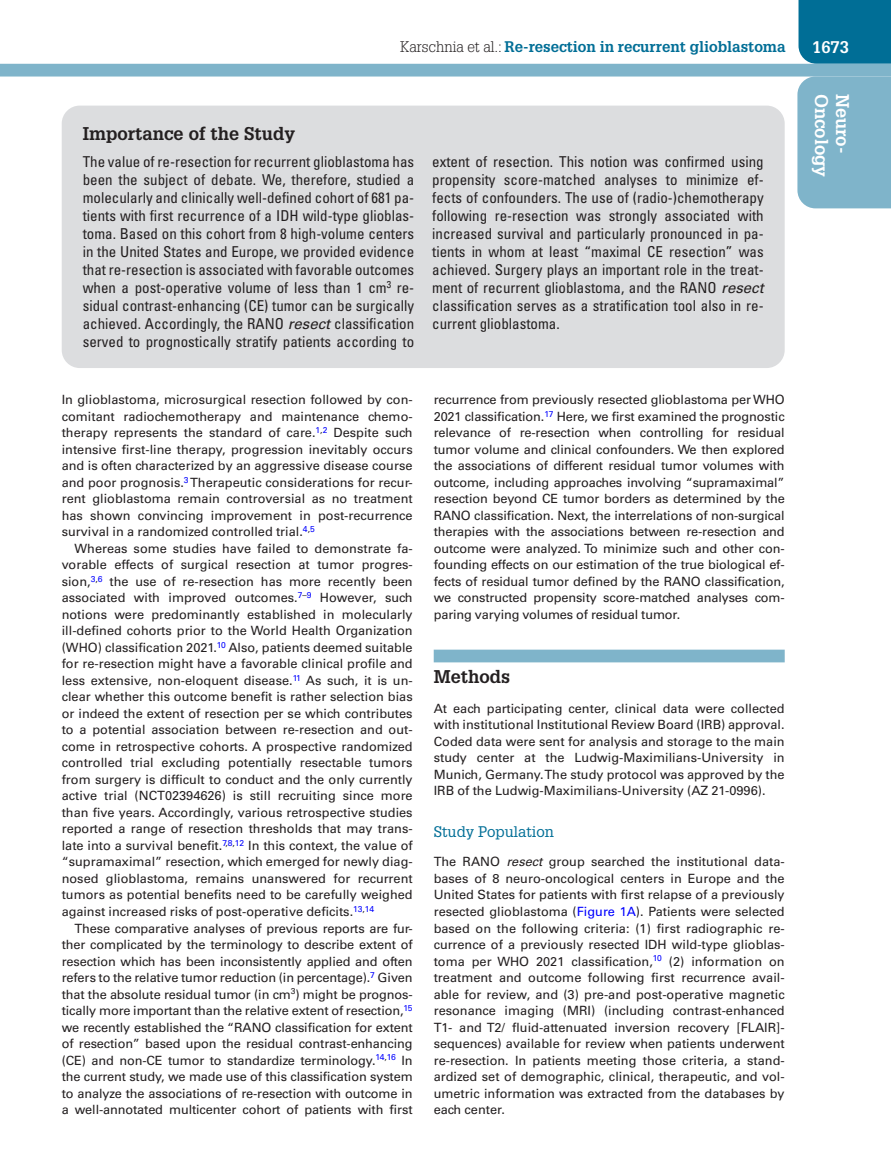
<style>
.page{position:relative;width:891px;height:1175px;background:#fff}
.page>*{position:absolute;margin:0;border:0;box-sizing:border-box;transform-origin:0 0}
.t1{font:700 18px "Glypha LT Std";color:#231f20}
.t2{font:700 18px "Glypha LT Std";color:#fff}
.t3{font:700 16.5px "Glypha LT Std";color:#fff}
.t4{font:condensed 15px/18px "Univers LT Std";color:#231f20;text-align:justify}
.t5{font:700 15px "Glypha LT Std";color:#006e96}
.t6{font:15px "Glypha LT Std";color:#006e96}
.t7{font:12.75px/16.5px "Univers LT Std";color:#231f20;text-align:justify}
.s1{font-weight:300;color:#231f20}
.s2{font-style:italic;font-stretch:normal}
.s3{font-style:italic}
.s4{color:#00f}
</style>
<div class="page">
<div style="left:799px;top:0;width:92px;height:64px;background:#006e96"></div>
<div style="left:797px;top:76px;width:94px;height:132px;background:#7fb4ca"></div>
<div style="left:0;top:64px;width:891px;height:12px;background:#7fb4ca"></div>
<div style="left:434px;top:649px;width:351px;height:13px;background:#7fb4ca"></div>
<div style="left:62px;top:106px;width:723px;height:262px;background:#dcdddf;border-radius:18px"></div>
<p class="t5" style="left:400px;top:37px;width:387px"><span class="s1">Karschnia et al.:</span> Re-resection in recurrent glioblastoma</p>
<p class="t3" style="left:812px;top:37px;width:38px">1673</p>
<h1 class="t2" style="left:833px;top:94px;width:85px;rotate:90deg">Oncology</h1>
<h1 class="t2" style="left:854px;top:94px;width:61px;rotate:90deg">Neuro-</h1>
<h1 class="t1" style="left:83px;top:122px;width:214px">Importance of the Study</h1>
<p class="t4" style="left:83px;top:152px;width:333px">The value of re-resection for recurrent glioblastoma has been the subject of debate. We, therefore, studied a molecularly and clinically well-defined cohort of 681 pa&shy;tients with first recurrence of a IDH wild-type glioblas&shy;toma. Based on this cohort from 8 high-volume centers in the United States and Europe, we provided evidence that re-resection is associated with favorable outcomes when a post-operative volume of less than 1 cm<sup>3</sup> re&shy;sidual contrast-enhancing (CE) tumor can be surgically achieved. Accordingly, the RANO <span class="s2">resect</span> classification served to prognostically stratify patients according to</p>
<p class="t4" style="left:432px;top:152px;width:333px">extent of resection. This notion was confirmed using propensity score-matched analyses to minimize ef&shy;fects of confounders. The use of (radio-)chemotherapy following re-resection was strongly associated with increased survival and particularly pronounced in pa&shy;tients in whom at least “maximal CE resection” was achieved. Surgery plays an important role in the treat&shy;ment of recurrent glioblastoma, and the RANO <span class="s2">resect </span>classification serves as a stratification tool also in re&shy;current glioblastoma.</p>
<p class="t7" style="left:62px;top:391px;width:353px">In glioblastoma, microsurgical resection followed by con&shy;comitant radiochemotherapy and maintenance chemo&shy;therapy represents the standard of care.<sup>1</sup><sup>,</sup><sup>2</sup> Despite such intensive first-line therapy, progression inevitably occurs and is often characterized by an aggressive disease course and poor prognosis.<sup>3</sup> Therapeutic considerations for recur&shy;rent glioblastoma remain controversial as no treatment has shown convincing improvement in post-recurrence survival in a randomized controlled trial.<sup>4</sup><sup>,</sup><sup>5</sup></p>
<p class="t7" style="left:62px;top:540px;width:353px;text-indent:13px">Whereas some studies have failed to demonstrate fa&shy;vorable effects of surgical resection at tumor progres&shy;sion,<sup>3</sup><sup>,</sup><sup>6</sup> the use of re-resection has more recently been associated with improved outcomes.<sup>7</sup><sup>–</sup><sup>9</sup> However, such notions were predominantly established in molecularly ill-defined cohorts prior to the World Health Organization (WHO) classification 2021.<sup>10</sup> Also, patients deemed suitable for re-resection might have a favorable clinical profile and less extensive, non-eloquent disease.<sup>11</sup> As such, it is un&shy;clear whether this outcome benefit is rather selection bias or indeed the extent of resection per se which contributes to a potential association between re-resection and out&shy;come in retrospective cohorts. A prospective randomized controlled trial excluding potentially resectable tumors from surgery is difficult to conduct and the only currently active trial (NCT02394626) is still recruiting since more than five years. Accordingly, various retrospective studies reported a range of resection thresholds that may trans&shy;late into a survival benefit.<sup>7</sup><sup>,</sup><sup>8</sup><sup>,</sup><sup>12</sup> In this context, the value of “supramaximal” resection, which emerged for newly diag&shy;nosed glioblastoma, remains unanswered for recurrent tumors as potential benefits need to be carefully weighed against increased risks of post-operative deficits.<sup>13</sup><sup>,</sup><sup>14</sup></p>
<p class="t7" style="left:62px;top:919px;width:353px;text-indent:13px">These comparative analyses of previous reports are fur&shy;ther complicated by the terminology to describe extent of resection which has been inconsistently applied and often refers to the relative tumor reduction (in percentage).<sup>7</sup> Given that the absolute residual tumor (in cm<sup>3</sup>) might be prognos&shy;tically more important than the relative extent of resection,<sup>15 </sup>we recently established the “RANO classification for extent of resection” based upon the residual contrast-enhancing (CE) and non-CE tumor to standardize terminology.<sup>14</sup><sup>,</sup><sup>16</sup> In the current study, we made use of this classification system to analyze the associations of re-resection with outcome in a well-annotated multicenter cohort of patients with first</p>
<p class="t7" style="left:434px;top:391px;width:353px">recurrence from previously resected glioblastoma per WHO 2021 classification.<sup>17</sup> Here, we first examined the prognostic relevance of re-resection when controlling for residual tumor volume and clinical confounders. We then explored the associations of different residual tumor volumes with outcome, including approaches involving “supramaximal” resection beyond CE tumor borders as determined by the RANO classification. Next, the interrelations of non-surgical therapies with the associations between re-resection and outcome were analyzed. To minimize such and other con&shy;founding effects on our estimation of the true biological ef&shy;fects of residual tumor defined by the RANO classification, we constructed propensity score-matched analyses com&shy;paring varying volumes of residual tumor.</p>
<h1 class="t1" style="left:434px;top:666px;width:78px">Methods</h1>
<p class="t7" style="left:434px;top:700px;width:353px">At each participating center, clinical data were collected with institutional Institutional Review Board (IRB) approval.<br>Coded data were sent for analysis and storage to the main study center at the Ludwig-Maximilians-University in Munich, Germany. The study protocol was approved by the IRB of the Ludwig-Maximilians-University (AZ 21-0996).</p>
<p class="t6" style="left:434px;top:822px;width:122px">Study Population</p>
<p class="t7" style="left:434px;top:853px;width:353px">The RANO <span class="s3">resect</span> group searched the institutional data&shy;bases of 8 neuro-oncological centers in Europe and the United States for patients with first relapse of a previously resected glioblastoma (<span class="s4">Figure 1A</span>). Patients were selected based on the following criteria: (1) first radiographic re&shy;currence of a previously resected IDH wild-type glioblas&shy;toma per WHO 2021 classification,<sup>10</sup> (2) information on treatment and outcome following first recurrence avail&shy;able for review, and (3) pre-and post-operative magnetic resonance imaging (MRI) (including contrast-enhanced T1- and T2/ fluid-attenuated inversion recovery [FLAIR]- sequences) available for review when patients underwent re-resection. In patients meeting those criteria, a stand&shy;ardized set of demographic, clinical, therapeutic, and vol&shy;umetric information was extracted from the databases by each center.</p>
</div>
